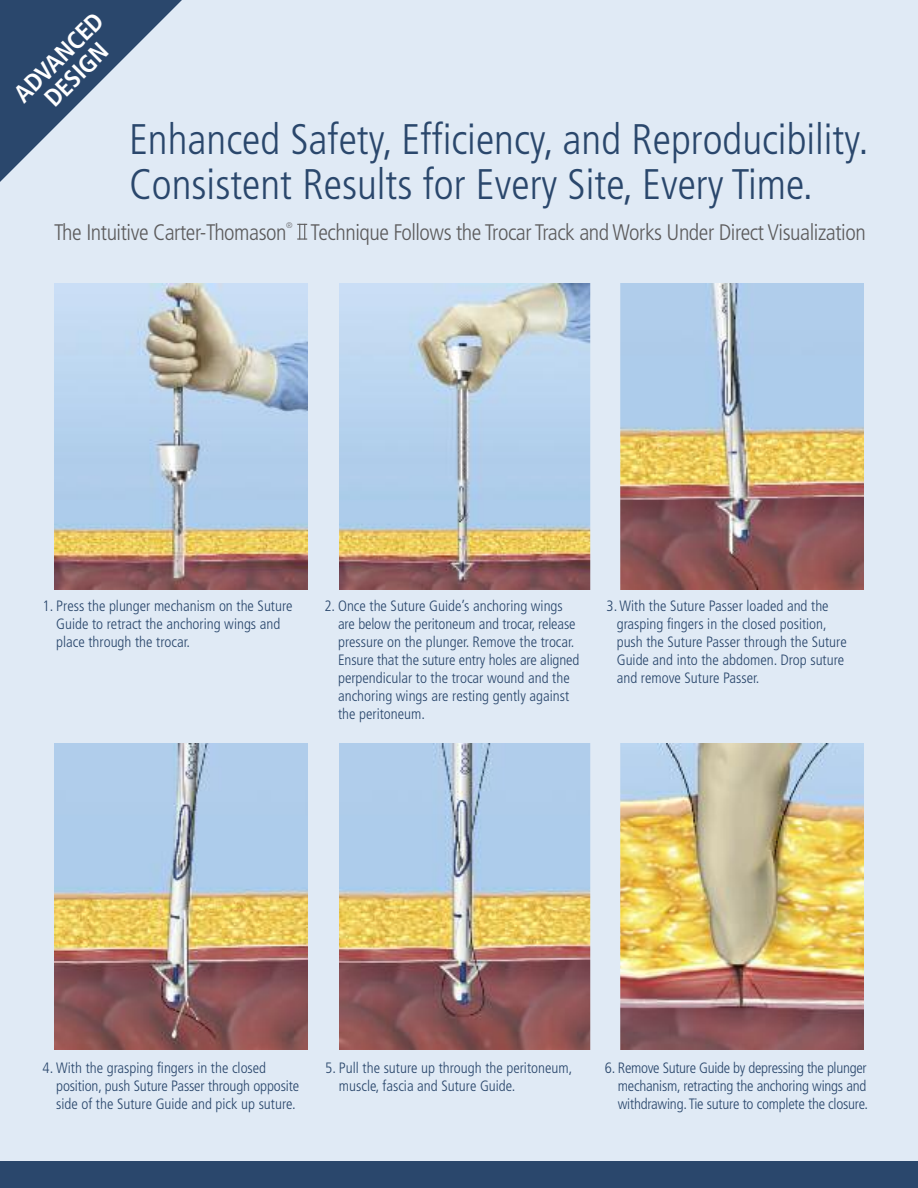
<style>
.page{position:relative;width:918px;height:1188px;background:#fff}
.page>*{position:absolute;margin:0;border:0;box-sizing:border-box;transform-origin:0 0}
.t1{font:300 condensed 42.75px/45px "Frutiger LT Std";color:#2a476c}
.t2{font:700 condensed 24.9px/24.9px "Frutiger LT Std";color:#fff;text-align:center}
.t3{font:300 condensed 22.5px "Frutiger LT Std";letter-spacing:-.02em;color:#5d5c5d}
.t4{font:300 condensed 15px/18px "Frutiger LT Std";color:#2a476c}
.t5{font:300 condensed 8.1px "Frutiger LT Std";color:#5d5c5d}
</style>
<div class="page">
<div style="left:0;top:0;width:918px;height:1181px;background:#e0eaf5"></div>
<img style="left:54px;top:284px;width:254px;height:305px">
<img style="left:339px;top:284px;width:251px;height:305px">
<img style="left:620px;top:284px;width:244px;height:305px">
<img style="left:54px;top:744px;width:254px;height:305px">
<img style="left:339px;top:744px;width:251px;height:305px">
<img style="left:620px;top:744px;width:244px;height:305px">
<div style="left:0;top:1161px;width:918px;height:27px;background:#2a476c"></div>
<svg style="left:0;top:0;width:182px;height:182px"></svg>
<svg style="left:297px;top:224px;width:10px;height:16px"></svg>
<h2 class="t2" style="left:11px;top:90px;width:117px;rotate:-45deg">ADVANCED<br>DESIGN</h2>
<h1 class="t1" style="left:129px;top:120px;width:741px">Enhanced Safety, Efficiency, and Reproducibility.<br>Consistent Results for Every Site, Every Time.</h1>
<h3 class="t3" style="left:54px;top:223px;width:234px">The Intuitive Carter-Thomason</h3>
<p class="t5" style="left:286px;top:222px;width:8px">®</p>
<h3 class="t3" style="left:310px;top:223px;width:557px">Technique Follows the Trocar Track and Works Under Direct Visualization</h3>
<p class="t4" style="left:56px;top:598px;width:238px;text-indent:-14px">1. Press the plunger mechanism on the Suture<br>Guide to retract the anchoring wings and place through the trocar.</p>
<p class="t4" style="left:338px;top:598px;width:243px;text-indent:-14px">2. Once the Suture Guide’s anchoring wings are below the peritoneum and trocar, release pressure on the plunger. Remove the trocar.<br>Ensure that the suture entry holes are aligned perpendicular to the trocar wound and the anchoring wings are resting gently against the peritoneum.</p>
<p class="t4" style="left:617px;top:598px;width:231px;text-indent:-10px">3.With the Suture Passer loaded and the grasping fingers in the closed position, push the Suture Passer through the Suture Guide and into the abdomen. Drop suture and remove Suture Passer.</p>
<p class="t4" style="left:56px;top:1060px;width:244px;text-indent:-14px">4. With the grasping fingers in the closed position, push Suture Passer through opposite side of the Suture Guide and pick up suture.</p>
<p class="t4" style="left:339px;top:1060px;width:235px;text-indent:-14px">5. Pull the suture up through the peritoneum, muscle, fascia and Suture Guide.</p>
<p class="t4" style="left:618px;top:1060px;width:252px;text-align:justify;text-indent:-13px">6. Remove Suture Guide by depressing the plunger mechanism, retracting the anchoring wings and withdrawing. Tie suture to complete the closure.</p>
</div>
